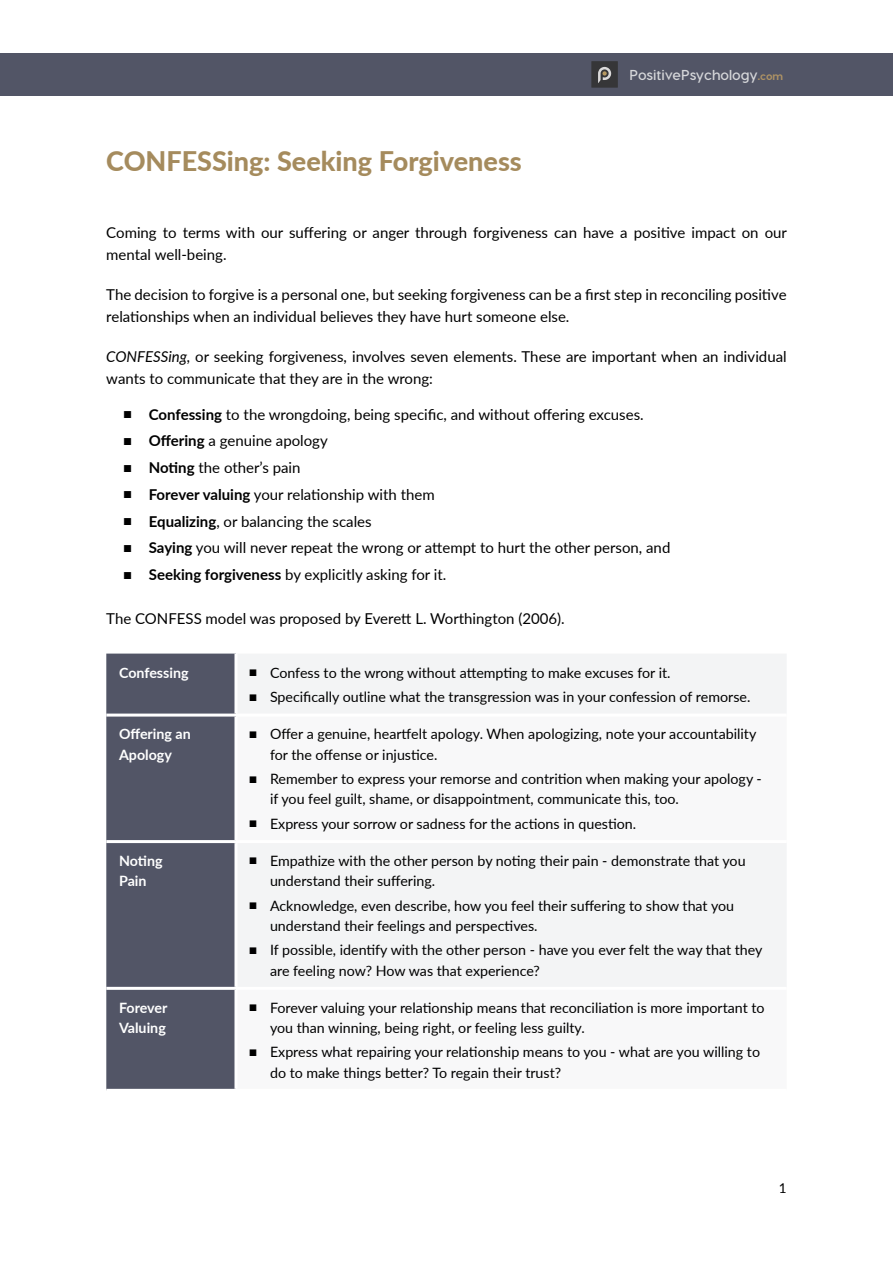
<style>
.page{position:relative;width:893px;height:1263px;background:#fff}
.page>*{position:absolute;margin:0;border:0;box-sizing:border-box;transform-origin:0 0}
.t1{font:800 27px "Lato";color:#a58b5d}
.t2{font:15px/22.5px "Lato";color:#000}
.t3{font:700 14.4px "Visby CF";color:#d6d7da}
.t4{font:14.25px/20.2px "Lato";color:#000}
.t5{font:700 14.25px/20.2px "Lato";color:#fff}
.t6{font:13.5px "Lato";color:#000}
.s1{font-weight:800;font-size:10.8px;color:#af9364}
.s2{font-style:italic}
.s3{font-family:"Arial"}
.s4{font-weight:700}
</style>
<div class="page">
<div style="left:0;top:53px;width:893px;height:43px;background:#525566"></div>
<div style="left:591px;top:61px;width:27px;height:27px;background:#363638"></div>
<svg style="left:598px;top:67px;width:13px;height:16px"></svg>
<div style="left:106px;top:654px;width:128px;height:435px;background:#525566"></div>
<div style="left:238px;top:654px;width:548px;height:59px;background:#f3f4f5"></div>
<div style="left:238px;top:843px;width:548px;height:144px;background:#f3f4f5"></div>
<hr style="left:106px;top:713px;width:130px;height:3px;background:#fff">
<hr style="left:106px;top:840px;width:130px;height:3px;background:#fff">
<hr style="left:106px;top:987px;width:130px;height:3px;background:#fff">
<h1 class="t1" style="left:106px;top:141px;width:417px">CONFESSing: Seeking Forgiveness</h1>
<p class="t3" style="left:629px;top:66px;width:155px">PositivePsychology<span class="s1">.com</span></p>
<p class="t2" style="left:106px;top:220px;width:682px">Coming to terms with our suffering or anger through forgiveness can have a positive impact on our mental well-being.</p>
<p class="t2" style="left:106px;top:282px;width:682px">The decision to forgive is a personal one, but seeking forgiveness can be a first step in reconciling positive relationships when an individual believes they have hurt someone else.</p>
<p class="t2" style="left:106px;top:344px;width:682px"><span class="s2">CONFESSing,</span> or seeking forgiveness, involves seven elements. These are important when an individual wants to communicate that they are in the wrong:</p>
<p class="t2" style="left:123px;top:402px;width:522px"><span class="s3">■</span> <span class="s4">Confessing</span> to the wrongdoing, being specific, and without offering excuses.</p>
<p class="t2" style="left:123px;top:429px;width:206px"><span class="s3">■</span> <span class="s4">Offering</span> a genuine apology</p>
<p class="t2" style="left:123px;top:456px;width:179px"><span class="s3">■</span> <span class="s4">Noting</span> the other’s pain</p>
<p class="t2" style="left:123px;top:482px;width:313px"><span class="s3">■</span> <span class="s4">Forever valuing</span> your relationship with them</p>
<p class="t2" style="left:123px;top:509px;width:250px"><span class="s3">■</span> <span class="s4">Equalizing</span>, or balancing the scales</p>
<p class="t2" style="left:123px;top:536px;width:549px"><span class="s3">■</span> <span class="s4">Saying</span> you will never repeat the wrong or attempt to hurt the other person, and</p>
<p class="t2" style="left:123px;top:563px;width:325px"><span class="s3">■</span> <span class="s4">Seeking forgiveness</span> by explicitly asking for it.</p>
<p class="t2" style="left:106px;top:606px;width:460px">The CONFESS model was proposed by Everett L. Worthington (2006).</p>
<p class="t5" style="left:119px;top:662px;width:71px">Confessing</p>
<p class="t4" style="left:249px;top:662px;width:423px"><span class="s3">■</span> Confess to the wrong without attempting to make excuses for it.</p>
<p class="t4" style="left:249px;top:686px;width:503px"><span class="s3">■</span> Specifically outline what the transgression was in your confession of remorse.</p>
<p class="t5" style="left:119px;top:723px;width:73px">Offering an<br>Apology</p>
<p class="t4" style="left:270px;top:723px;width:488px;text-indent:-21px"><span class="s3">■</span> Offer a genuine, heartfelt apology. When apologizing, note your accountability for the offense or injustice.</p>
<p class="t4" style="left:270px;top:768px;width:493px;text-indent:-21px"><span class="s3">■</span> Remember to express your remorse and contrition when making your apology - if you feel guilt, shame, or disappointment, communicate this, too.</p>
<p class="t4" style="left:249px;top:813px;width:389px"><span class="s3">■</span> Express your sorrow or sadness for the actions in question.</p>
<p class="t5" style="left:119px;top:850px;width:45px">Noting<br>Pain</p>
<p class="t4" style="left:270px;top:850px;width:477px;text-indent:-21px"><span class="s3">■</span> Empathize with the other person by noting their pain - demonstrate that you understand their suffering.</p>
<p class="t4" style="left:270px;top:895px;width:466px;text-indent:-21px"><span class="s3">■</span> Acknowledge, even describe, how you feel their suffering to show that you understand their feelings and perspectives.</p>
<p class="t4" style="left:270px;top:939px;width:494px;text-indent:-21px"><span class="s3">■</span> If possible, identify with the other person - have you ever felt the way that they are feeling now? How was that experience?</p>
<p class="t5" style="left:119px;top:996px;width:50px">Forever<br>Valuing</p>
<p class="t4" style="left:270px;top:996px;width:496px;text-indent:-21px"><span class="s3">■</span> Forever valuing your relationship means that reconciliation is more important to you than winning, being right, or feeling less guilty.</p>
<p class="t4" style="left:270px;top:1041px;width:492px;text-indent:-21px"><span class="s3">■</span> Express what repairing your relationship means to you - what are you willing to do to make things better? To regain their trust?</p>
<p class="t6" style="left:779px;top:1178px;width:9px">1</p>
</div>
